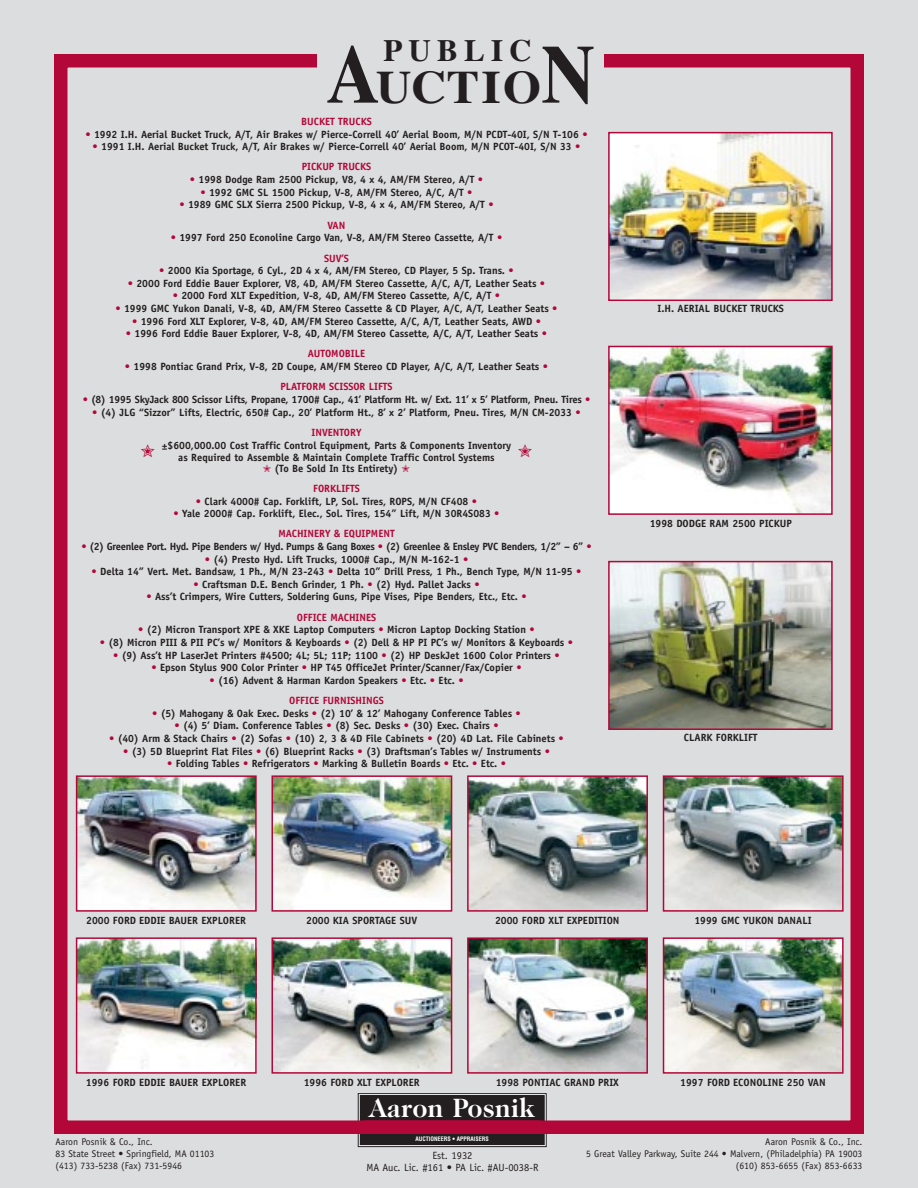
<style>
.page{position:relative;width:918px;height:1188px;background:#dcddde}
.page>*{position:absolute;margin:0;border:0;box-sizing:border-box;transform-origin:0 0}
.t1{font:700 46.65px "Times";letter-spacing:.025em;color:#231f20;scale:1.05 1}
.t2{font:700 31.05px "Times";letter-spacing:.2em;color:#231f20}
.t3{font:700 27px "Caslon 224 IT Cby BT";color:#fff}
.t4{font:700 10.5px/20.4px "Officina Sans";color:#231f20;text-align:center}
.t5{font:700 10.5px "Officina Sans";letter-spacing:-.03em;color:#231f20}
.t6{font:10.5px/12.6px "Officina Sans";color:#231f20;text-align:center}
.t7{font:700 10.5px "Officina Sans";color:#b20738}
.t8{font:9.75px/11.7px "Officina Sans";color:#231f20}
.t9{font:700 condensed 6px "Helvetica";color:#fff}
.s1{font-size:82.8px}
.s2{color:#b20738}
</style>
<div class="page">
<svg style="left:357px;top:1093px;width:190px;height:55px"></svg>
<div style="left:54px;top:54px;width:810px;height:1080px;border:14px solid #b20738"></div>
<div style="left:317px;top:38px;width:287px;height:90px;background:#dcddde"></div>
<img style="left:611px;top:135px;width:219px;height:163px">
<div style="left:608px;top:132px;width:225px;height:169px;border:2px solid #b20738"></div>
<img style="left:611px;top:349px;width:219px;height:163px">
<div style="left:608px;top:346px;width:225px;height:169px;border:2px solid #b20738"></div>
<img style="left:611px;top:564px;width:219px;height:163px">
<div style="left:608px;top:561px;width:225px;height:169px;border:2px solid #b20738"></div>
<img style="left:79px;top:778px;width:175px;height:131px">
<div style="left:76px;top:775px;width:181px;height:137px;border:2px solid #b20738"></div>
<img style="left:274px;top:778px;width:175px;height:131px">
<div style="left:271px;top:775px;width:181px;height:137px;border:2px solid #b20738"></div>
<img style="left:470px;top:778px;width:175px;height:131px">
<div style="left:467px;top:775px;width:181px;height:137px;border:2px solid #b20738"></div>
<img style="left:666px;top:778px;width:175px;height:131px">
<div style="left:663px;top:775px;width:181px;height:137px;border:2px solid #b20738"></div>
<img style="left:79px;top:940px;width:175px;height:131px">
<div style="left:76px;top:937px;width:181px;height:137px;border:2px solid #b20738"></div>
<img style="left:274px;top:940px;width:175px;height:131px">
<div style="left:271px;top:937px;width:181px;height:137px;border:2px solid #b20738"></div>
<img style="left:470px;top:940px;width:175px;height:131px">
<div style="left:467px;top:937px;width:181px;height:137px;border:2px solid #b20738"></div>
<img style="left:666px;top:940px;width:175px;height:131px">
<div style="left:663px;top:937px;width:181px;height:137px;border:2px solid #b20738"></div>
<h2 class="t2" style="left:383px;top:38px;width:150px">PUBLIC</h2>
<h1 class="t1" style="left:326px;top:68px;width:258px"><span class="s1">A</span>UCTIO<span class="s1">N</span></h1>
<p class="t4" style="left:85px;top:125px;width:504px"><span class="s2">•</span> 1992 I.H. Aerial Bucket Truck, A/T, Air Brakes w/ Pierce-Correll 40’ Aerial Boom, M/N PCDT-40I, S/N T-106 <span class="s2">•</span></p>
<p class="t4" style="left:93px;top:137px;width:489px"><span class="s2">•</span> 1991 I.H. Aerial Bucket Truck, A/T, Air Brakes w/ Pierce-Correll 40’ Aerial Boom, M/N PCOT-40I, S/N 33 <span class="s2">•<br>PICKUP TRUCKS</span></p>
<p class="t4" style="left:190px;top:170px;width:295px"><span class="s2">•</span> 1998 Dodge Ram 2500 Pickup, V8, 4 x 4, AM/FM Stereo, A/T <span class="s2">•</span></p>
<p class="t4" style="left:200px;top:183px;width:274px"><span class="s2">•</span> 1992 GMC SL 1500 Pickup, V-8, AM/FM Stereo, A/C, A/T <span class="s2">•</span></p>
<p class="t4" style="left:179px;top:195px;width:316px"><span class="s2">•</span> 1989 GMC SLX Sierra 2500 Pickup, V-8, 4 x 4, AM/FM Stereo, A/T <span class="s2">•<br>VAN</span></p>
<p class="t4" style="left:171px;top:228px;width:333px"><span class="s2">•</span> 1997 Ford 250 Econoline Cargo Van, V-8, AM/FM Stereo Cassette, A/T <span class="s2">•<br>SUV’S</span></p>
<p class="t4" style="left:159px;top:261px;width:356px"><span class="s2">•</span> 2000 Kia Sportage, 6 Cyl., 2D 4 x 4, AM/FM Stereo, CD Player, 5 Sp. Trans. <span class="s2">•</span></p>
<p class="t4" style="left:128px;top:274px;width:419px"><span class="s2">•</span> 2000 Ford Eddie Bauer Explorer, V8, 4D, AM/FM Stereo Cassette, A/C, A/T, Leather Seats <span class="s2">•</span></p>
<p class="t4" style="left:173px;top:286px;width:329px"><span class="s2">•</span> 2000 Ford XLT Expedition, V-8, 4D, AM/FM Stereo Cassette, A/C, A/T <span class="s2">•</span></p>
<p class="t4" style="left:115px;top:299px;width:444px"><span class="s2">•</span> 1999 GMC Yukon Danali, V-8, 4D, AM/FM Stereo Cassette &amp; CD Player, A/C, A/T, Leather Seats <span class="s2">•</span></p>
<p class="t4" style="left:132px;top:312px;width:410px"><span class="s2">•</span> 1996 Ford XLT Explorer, V-8, 4D, AM/FM Stereo Cassette, A/C, A/T, Leather Seats, AWD <span class="s2">•</span></p>
<p class="t4" style="left:126px;top:324px;width:423px"><span class="s2">•</span> 1996 Ford Eddie Bauer Explorer, V-8, 4D, AM/FM Stereo Cassette, A/C, A/T, Leather Seats <span class="s2">•<br>AUTOMOBILE</span></p>
<p class="t4" style="left:125px;top:357px;width:425px"><span class="s2">•</span> 1998 Pontiac Grand Prix, V-8, 2D Coupe, AM/FM Stereo CD Player, A/C, A/T, Leather Seats <span class="s2">•<br>PLATFORM SCISSOR LIFTS</span></p>
<p class="t4" style="left:83px;top:390px;width:509px"><span class="s2">•</span> (8) 1995 SkyJack 800 Scissor Lifts, Propane, 1700# Cap., 41’ Platform Ht. w/ Ext. 11’ x 5’ Platform, Pneu. Tires <span class="s2">•</span></p>
<p class="t4" style="left:92px;top:403px;width:490px"><span class="s2">•</span> (4) JLG “Sizzor” Lifts, Electric, 650# Cap., 20’ Platform Ht., 8’ x 2’ Platform, Pneu. Tires, M/N CM-2033 <span class="s2">•<br>INVENTORY</span></p>
<p class="t4" style="left:162px;top:440px;width:351px;line-height:12.6px">±$600,000.00 Cost Traffic Control Equipment, Parts &amp; Components Inventory as Required to Assemble &amp; Maintain Complete Traffic Control Systems</p>
<p class="t4" style="left:263px;top:459px;width:149px"><span class="s2">✮</span> (To Be Sold In Its Entirety) <span class="s2">✮<br>FORKLIFTS</span></p>
<p class="t4" style="left:196px;top:492px;width:283px"><span class="s2">•</span> Clark 4000# Cap. Forklift, LP, Sol. Tires, ROPS, M/N CF408 <span class="s2">•</span></p>
<p class="t4" style="left:173px;top:504px;width:328px"><span class="s2">•</span> Yale 2000# Cap. Forklift, Elec., Sol. Tires, 154” Lift, M/N 30R4S083 <span class="s2">•<br>MACHINERY &amp; EQUIPMENT</span></p>
<p class="t5" style="left:81px;top:542px;width:512px"><span class="s2">•</span> (2) Greenlee Port. Hyd. Pipe Benders w/ Hyd. Pumps &amp; Gang Boxes <span class="s2">•</span> (2) Greenlee &amp; Ensley PVC Benders, 1/2” – 6” <span class="s2">•</span></p>
<p class="t4" style="left:205px;top:550px;width:265px"><span class="s2">•</span> (4) Presto Hyd. Lift Trucks, 1000# Cap., M/N M-162-1 <span class="s2">•</span></p>
<p class="t4" style="left:92px;top:562px;width:491px"><span class="s2">•</span> Delta 14” Vert. Met. Bandsaw, 1 Ph., M/N 23-243 <span class="s2">•</span> Delta 10” Drill Press, 1 Ph., Bench Type, M/N 11-95 <span class="s2">•</span></p>
<p class="t4" style="left:193px;top:575px;width:288px"><span class="s2">•</span> Craftsman D.E. Bench Grinder, 1 Ph. <span class="s2">•</span> (2) Hyd. Pallet Jacks <span class="s2">•</span></p>
<p class="t4" style="left:146px;top:588px;width:382px"><span class="s2">•</span> Ass’t Crimpers, Wire Cutters, Soldering Guns, Pipe Vises, Pipe Benders, Etc., Etc. <span class="s2">•<br>OFFICE MACHINES</span></p>
<p class="t4" style="left:138px;top:620px;width:398px"><span class="s2">•</span> (2) Micron Transport XPE &amp; XKE Laptop Computers <span class="s2">•</span> Micron Laptop Docking Station <span class="s2">•</span></p>
<p class="t4" style="left:100px;top:633px;width:475px"><span class="s2">•</span> (8) Micron PIII &amp; PII PC’s w/ Monitors &amp; Keyboards <span class="s2">•</span> (2) Dell &amp; HP PI PC’s w/ Monitors &amp; Keyboards <span class="s2">•</span></p>
<p class="t4" style="left:113px;top:646px;width:448px"><span class="s2">•</span> (9) Ass’t HP LaserJet Printers #4500; 4L; 5L; 11P; 1100 <span class="s2">•</span> (2) HP DeskJet 1600 Color Printers <span class="s2">•</span></p>
<p class="t4" style="left:151px;top:658px;width:372px"><span class="s2">•</span> Epson Stylus 900 Color Printer <span class="s2">•</span> HP T45 OfficeJet Printer/Scanner/Fax/Copier <span class="s2">•</span></p>
<p class="t4" style="left:209px;top:671px;width:256px"><span class="s2">•</span> (16) Advent &amp; Harman Kardon Speakers <span class="s2">•</span> Etc. <span class="s2">•</span> Etc. <span class="s2">•<br>OFFICE FURNISHINGS</span></p>
<p class="t4" style="left:152px;top:704px;width:370px"><span class="s2">•</span> (5) Mahogany &amp; Oak Exec. Desks <span class="s2">•</span> (2) 10’ &amp; 12’ Mahogany Conference Tables <span class="s2">•</span></p>
<p class="t4" style="left:174px;top:716px;width:326px"><span class="s2">•</span> (4) 5’ Diam. Conference Tables <span class="s2">•</span> (8) Sec. Desks <span class="s2">•</span> (30) Exec. Chairs <span class="s2">•</span></p>
<p class="t4" style="left:109px;top:729px;width:456px"><span class="s2">•</span> (40) Arm &amp; Stack Chairs <span class="s2">•</span> (2) Sofas <span class="s2">•</span> (10) 2, 3 &amp; 4D File Cabinets <span class="s2">•</span> (20) 4D Lat. File Cabinets <span class="s2">•</span></p>
<p class="t4" style="left:123px;top:742px;width:428px"><span class="s2">•</span> (3) 5D Blueprint Flat Files <span class="s2">•</span> (6) Blueprint Racks <span class="s2">•</span> (3) Draftsman’s Tables w/ Instruments <span class="s2">•</span></p>
<p class="t4" style="left:167px;top:754px;width:340px"><span class="s2">•</span> Folding Tables <span class="s2">•</span> Refrigerators <span class="s2">•</span> Marking &amp; Bulletin Boards <span class="s2">•</span> Etc. <span class="s2">•</span> Etc. <span class="s2">•</span></p>
<p class="t7" style="left:301px;top:117px;width:72px">BUCKET TRUCKS</p>
<p class="t4" style="left:658px;top:299px;width:128px">I.H. AERIAL BUCKET TRUCKS</p>
<p class="t4" style="left:650px;top:514px;width:144px">1998 DODGE RAM 2500 PICKUP</p>
<p class="t4" style="left:684px;top:728px;width:75px">CLARK FORKLIFT</p>
<p class="t4" style="left:86px;top:911px;width:161px">2000 FORD EDDIE BAUER EXPLORER</p>
<p class="t4" style="left:306px;top:911px;width:112px">2000 KIA SPORTAGE SUV</p>
<p class="t4" style="left:495px;top:911px;width:126px">2000 FORD XLT EXPEDITION</p>
<p class="t4" style="left:694px;top:911px;width:119px">1999 GMC YUKON DANALI</p>
<p class="t4" style="left:86px;top:1073px;width:162px">1996 FORD EDDIE BAUER EXPLORER</p>
<p class="t4" style="left:304px;top:1073px;width:118px">1996 FORD XLT EXPLORER</p>
<p class="t4" style="left:496px;top:1073px;width:125px">1998 PONTIAC GRAND PRIX</p>
<p class="t4" style="left:680px;top:1073px;width:147px">1997 FORD ECONOLINE 250 VAN</p>
<h3 class="t3" style="left:369px;top:1098px;width:168px">Aaron Posnik</h3>
<p class="t9" style="left:416px;top:1137px;width:75px">AUCTIONEERS • APPRAISERS</p>
<p class="t8" style="left:56px;top:1137px;width:160px">Aaron Posnik &amp; Co., Inc.<br>83 State Street • Springfield, MA 01103 (413) 733-5238 (Fax) 731-5946</p>
<p class="t8" style="left:586px;top:1137px;width:278px;text-align:right">Aaron Posnik &amp; Co., Inc.<br>5 Great Valley Parkway, Suite 244 • Malvern, (Philadelphia) PA 19003 (610) 853-6655 (Fax) 853-6633</p>
<p class="t6" style="left:366px;top:1150px;width:174px">Est. 1932<br>MA Auc. Lic. #161 • PA Lic. #AU-0038-R</p>
</div>
